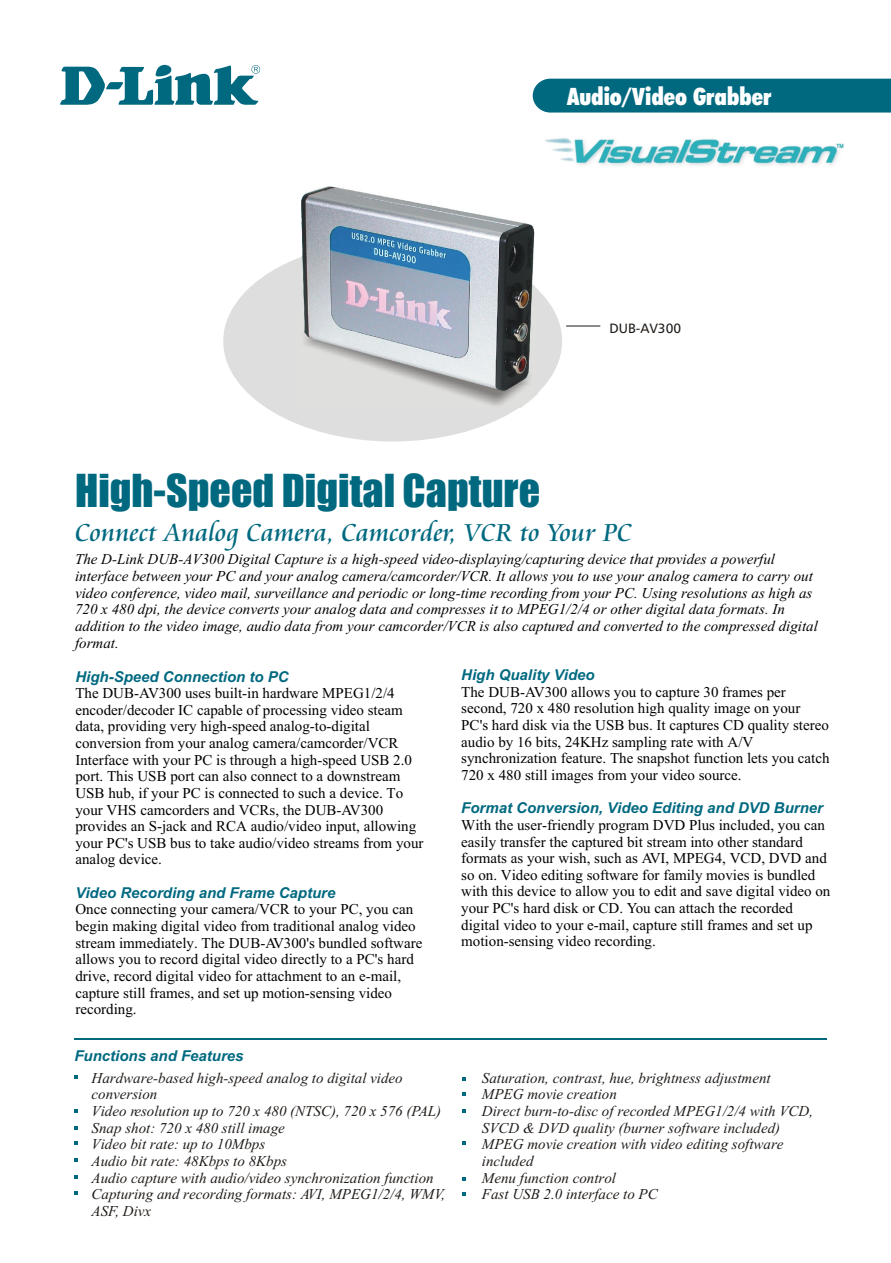
<style>
.page{position:relative;width:891px;height:1263px;background:#fff}
.page>*{position:absolute;margin:0;border:0;box-sizing:border-box;transform-origin:0 0}
.t1{font:42px "Impact";color:#006980}
.t2{font:27px "Cataneo BT";color:#006980}
.t3{font:24px "Futura X Blk Cn BT";color:#fff}
.t4{font:15px/16.6px "Times New Roman";color:#000}
.t5{font:italic 15px/16.6px "Times New Roman";color:#1f1a17}
.t6{font:italic 15px/16.6px "Times New Roman";color:#000}
.t7{font:italic 700 15px "Arial";color:#006980}
.t8{font:13.5px "Humnst 777 BT";color:#1f1a17}
</style>
<div class="page">
<hr style="left:566px;top:326px;width:34px;height:1px;background:#1f1a17">
<svg style="left:532px;top:78px;width:359px;height:35px;background:#0b6f85"></svg>
<svg style="left:60px;top:65px;width:200px;height:40px"></svg>
<hr style="left:74px;top:1038px;width:752px;height:2px;background:#006980">
<svg style="left:74px;top:1075px;width:3px;height:4px"></svg>
<svg style="left:462px;top:1109px;width:4px;height:4px"></svg>
<svg style="left:462px;top:1077px;width:4px;height:4px"></svg>
<svg style="left:74px;top:1141px;width:3px;height:4px"></svg>
<svg style="left:74px;top:1109px;width:3px;height:4px"></svg>
<svg style="left:74px;top:1158px;width:3px;height:4px"></svg>
<svg style="left:74px;top:1126px;width:3px;height:4px"></svg>
<svg style="left:74px;top:1175px;width:3px;height:4px"></svg>
<svg style="left:462px;top:1092px;width:4px;height:4px"></svg>
<svg style="left:462px;top:1177px;width:4px;height:4px"></svg>
<svg style="left:462px;top:1141px;width:4px;height:4px"></svg>
<svg style="left:462px;top:1192px;width:4px;height:4px"></svg>
<div style="left:223px;top:241px;width:339px;height:201px;background:#dedede;border-radius:50%"></div>
<img style="left:545px;top:138px;width:299px;height:28px">
<img style="left:301px;top:187px;width:234px;height:204px">
<h3 class="t3" style="left:567px;top:87px;width:206px">Audio/Video Grabber</h3>
<p class="t8" style="left:610px;top:323px;width:73px">DUB-AV300</p>
<h1 class="t1" style="left:75px;top:474px;width:467px">High-Speed Digital Capture</h1>
<h2 class="t2" style="left:75px;top:521px;width:558px">Connect Analog Camera, Camcorder, VCR to Your PC</h2>
<p class="t6" style="left:75px;top:553px;width:744px">The D-Link DUB-AV300 Digital Capture is a high-speed video-displaying/capturing device that provides a powerful interface between your PC and your analog camera/camcorder/VCR. It allows you to use your analog camera to carry out video conference, video mail, surveillance and periodic or long-time recording from your PC. Using resolutions as high as 720 x 480 dpi, the device converts your analog data and compresses it to MPEG1/2/4 or other digital data formats. In addition to the video image, audio data from your camcorder/VCR is also captured and converted to the compressed digital format.</p>
<p class="t7" style="left:75px;top:671px;width:215px">High-Speed Connection to PC</p>
<p class="t7" style="left:461px;top:669px;width:135px">High Quality Video</p>
<p class="t4" style="left:461px;top:685px;width:370px">The DUB-AV300 allows you to capture 30 frames per second, 720 x 480 resolution high quality image on your PC's hard disk via the USB bus. It captures CD quality stereo audio by 16 bits, 24KHz sampling rate with A/V synchronization feature. The snapshot function lets you catch 720 x 480 still images from your video source.</p>
<p class="t4" style="left:461px;top:818px;width:371px">With the user-friendly program DVD Plus included, you can easily transfer the captured bit stream into other standard formats as your wish, such as AVI, MPEG4, VCD, DVD and so on. Video editing software for family movies is bundled with this device to allow you to edit and save digital video on your PC's hard disk or CD. You can attach the recorded digital video to your e-mail, capture still frames and set up motion-sensing video recording.</p>
<p class="t4" style="left:75px;top:686px;width:350px">The DUB-AV300 uses built-in hardware MPEG1/2/4 encoder/decoder IC capable of processing video steam data, providing very high-speed analog-to-digital conversion from your analog camera/camcorder/VCR Interface with your PC is through a high-speed USB 2.0 port. This USB port can also connect to a downstream USB hub, if your PC is connected to such a device. To your VHS camcorders and VCRs, the DUB-AV300 provides an S-jack and RCA audio/video input, allowing your PC's USB bus to take audio/video streams from your analog device.</p>
<p class="t4" style="left:75px;top:903px;width:348px">Once connecting your camera/VCR to your PC, you can begin making digital video from traditional analog video stream immediately. The DUB-AV300's bundled software allows you to record digital video directly to a PC's hard drive, record digital video for attachment to an e-mail, capture still frames, and set up motion-sensing video recording.</p>
<p class="t7" style="left:461px;top:803px;width:363px">Format Conversion, Video Editing and DVD Burner</p>
<p class="t7" style="left:75px;top:887px;width:262px">Video Recording and Frame Capture</p>
<p class="t7" style="left:74px;top:1050px;width:171px">Functions and Features</p>
<p class="t5" style="left:92px;top:1071px;width:355px">Hardware-based high-speed analog to digital video conversion<br>Video resolution up to 720 x 480 (NTSC), 720 x 576 (PAL)<br>Snap shot: 720 x 480 still image<br>Video bit rate: up to 10Mbps<br>Audio bit rate: 48Kbps to 8Kbps<br>Audio capture with audio/video synchronization function Capturing and recording formats: AVI, MPEG1/2/4, WMV, ASF, Divx</p>
<p class="t5" style="left:482px;top:1071px;width:333px">Saturation, contrast, hue, brightness adjustment MPEG movie creation<br>Direct burn-to-disc of recorded MPEG1/2/4 with VCD, SVCD &amp; DVD quality (burner software included)<br>MPEG movie creation with video editing software included<br>Menu function control<br>Fast USB 2.0 interface to PC</p>
</div>
